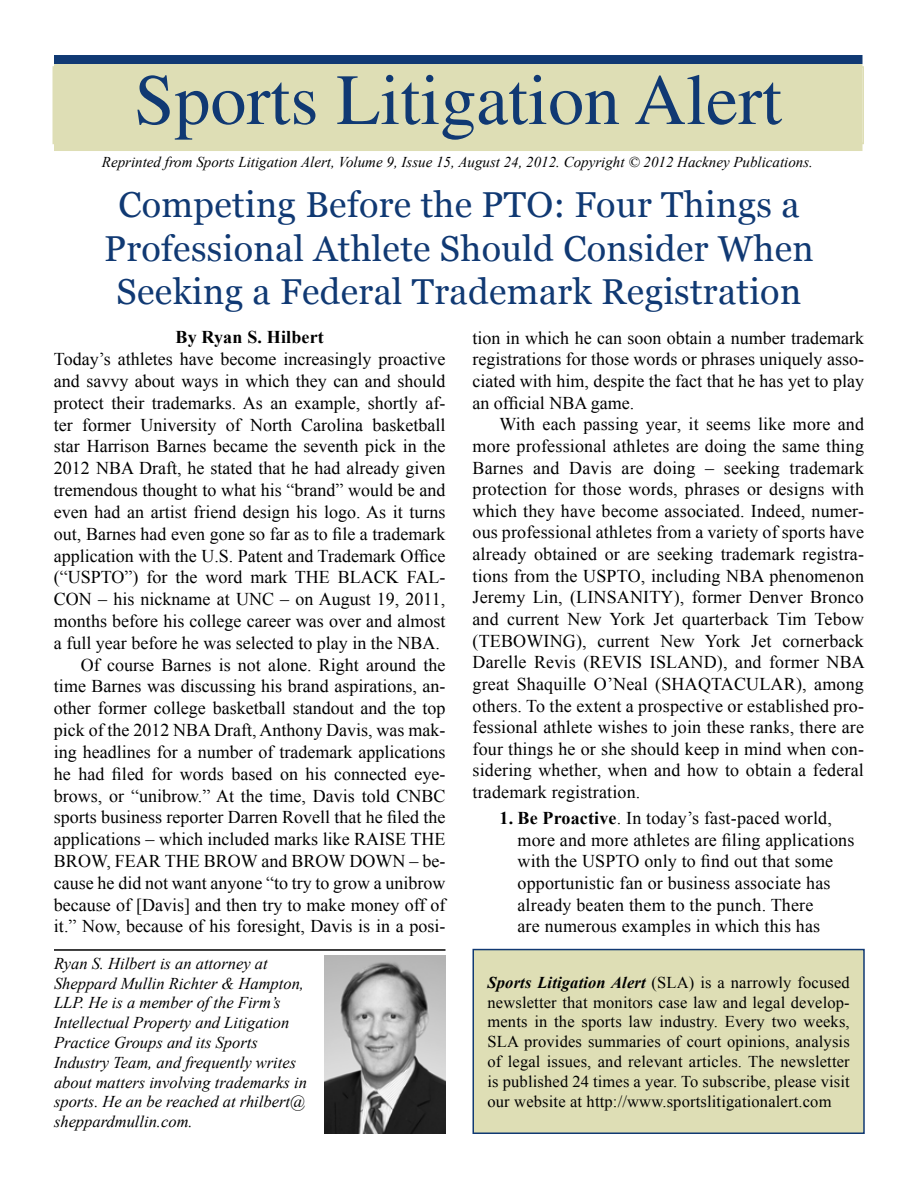
<style>
.page{position:relative;width:918px;height:1188px;background:#fff}
.page>*{position:absolute;margin:0;border:0;box-sizing:border-box;transform-origin:0 0}
.t1{font:72px "Times";color:#103973}
.t2{font:36px/43.2px "Georgia";letter-spacing:.01em;color:#103973;text-align:center}
.t3{font:18px/21.6px "Times New Roman";color:#000;text-align:justify}
.t4{font:700 18px "Times New Roman";letter-spacing:.01em;color:#000}
.t5{font:16.5px/19.8px "Times New Roman";letter-spacing:.01em;color:#000;text-align:justify}
.t6{font:italic 16.5px/19.8px "Times New Roman";color:#000}
.t7{font:italic 15px "Times New Roman";color:#000}
.s1{font-weight:700}
.s2{font-weight:700;font-style:italic}
</style>
<div class="page">
<hr style="left:54px;top:949px;width:392px;height:2px;background:#000">
<div style="left:54px;top:55px;width:808px;height:9px;background:#103973"></div>
<div style="left:54px;top:64px;width:808px;height:87px;background:#dedeb5"></div>
<img style="left:324px;top:956px;width:122px;height:178px">
<div style="left:473px;top:950px;width:391px;height:183px;background:#dedeb5"></div>
<div style="left:472px;top:949px;width:393px;height:185px;border:2px solid #103973"></div>
<h1 class="t1" style="left:134px;top:59px;width:649px">Sports Litigation Alert</h1>
<p class="t7" style="left:102px;top:152px;width:713px">Reprinted from Sports Litigation Alert, Volume 9, Issue 15, August 24, 2012. Copyright © 2012 Hackney Publications.</p>
<h2 class="t2" style="left:104px;top:184px;width:711px">Competing Before the PTO: Four Things a<br>Professional Athlete Should Consider When<br>Seeking a Federal Trademark Registration</h2>
<p class="t4" style="left:176px;top:325px;width:150px">By Ryan S. Hilbert</p>
<p class="t3" style="left:54px;top:348px;width:393px">Today’s athletes have become increasingly proactive</p>
<p class="t3" style="left:54px;top:370px;width:393px">and savvy about ways in which they can and should</p>
<p class="t3" style="left:54px;top:392px;width:393px">protect their trademarks. As an example, shortly af-</p>
<p class="t3" style="left:54px;top:414px;width:393px">ter former University of North Carolina basketball</p>
<p class="t3" style="left:54px;top:435px;width:393px">star Harrison Barnes became the seventh pick in the</p>
<p class="t3" style="left:54px;top:457px;width:393px">2012 NBA Draft, he stated that he had already given</p>
<p class="t3" style="left:54px;top:479px;width:393px">tremendous thought to what his “brand” would be and</p>
<p class="t3" style="left:54px;top:501px;width:393px">even had an artist friend design his logo. As it turns</p>
<p class="t3" style="left:54px;top:523px;width:393px">out, Barnes had even gone so far as to file a trademark</p>
<p class="t3" style="left:54px;top:544px;width:393px">application with the U.S. Patent and Trademark Office</p>
<p class="t3" style="left:54px;top:566px;width:393px">(“USPTO”) for the word mark THE BLACK FAL-</p>
<p class="t3" style="left:54px;top:588px;width:393px">CON – his nickname at UNC – on August 19, 2011,</p>
<p class="t3" style="left:54px;top:610px;width:393px">months before his college career was over and almost</p>
<p class="t3" style="left:54px;top:632px;width:387px">a full year before he was selected to play in the NBA.</p>
<p class="t3" style="left:81px;top:654px;width:366px">Of course Barnes is not alone. Right around the</p>
<p class="t3" style="left:54px;top:675px;width:393px">time Barnes was discussing his brand aspirations, an-</p>
<p class="t3" style="left:54px;top:697px;width:393px">other former college basketball standout and the top</p>
<p class="t3" style="left:54px;top:719px;width:393px">pick of the 2012 NBA Draft, Anthony Davis, was mak-</p>
<p class="t3" style="left:54px;top:741px;width:393px">ing headlines for a number of trademark applications</p>
<p class="t3" style="left:54px;top:763px;width:393px">he had filed for words based on his connected eye-</p>
<p class="t3" style="left:54px;top:784px;width:393px">brows, or “unibrow.” At the time, Davis told CNBC</p>
<p class="t3" style="left:54px;top:806px;width:393px">sports business reporter Darren Rovell that he filed the</p>
<p class="t3" style="left:54px;top:828px;width:393px">applications – which included marks like RAISE THE</p>
<p class="t3" style="left:54px;top:850px;width:393px">BROW, FEAR THE BROW and BROW DOWN – be-</p>
<p class="t3" style="left:54px;top:872px;width:393px">cause he did not want anyone “to try to grow a unibrow</p>
<p class="t3" style="left:54px;top:894px;width:393px">because of [Davis] and then try to make money off of</p>
<p class="t3" style="left:54px;top:915px;width:393px">it.” Now, because of his foresight, Davis is in a posi-</p>
<p class="t6" style="left:54px;top:953px;width:254px">Ryan S. Hilbert is an attorney at Sheppard Mullin Richter &amp; Hampton, LLP. He is a member of the Firm’s Intellectual Property and Litigation Practice Groups and its Sports Industry Team, and frequently writes about matters involving trademarks in sports. He an be reached at rhilbert@ sheppardmullin.com.</p>
<p class="t3" style="left:472px;top:327px;width:393px">tion in which he can soon obtain a number trademark registrations for those words or phrases uniquely asso&shy;ciated with him, despite the fact that he has yet to play an official NBA game.</p>
<p class="t3" style="left:472px;top:413px;width:394px;text-indent:27px">With each passing year, it seems like more and more professional athletes are doing the same thing Barnes and Davis are doing – seeking trademark protection for those words, phrases or designs with which they have become associated. Indeed, numer&shy;ous professional athletes from a variety of sports have already obtained or are seeking trademark registra&shy;tions from the USPTO, including NBA phenomenon Jeremy Lin, (LINSANITY), former Denver Bronco and current New York Jet quarterback Tim Tebow (TEBOWING), current New York Jet cornerback Darelle Revis (REVIS ISLAND), and former NBA great Shaquille O’Neal (SHAQTACULAR), among others. To the extent a prospective or established pro&shy;fessional athlete wishes to join these ranks, there are four things he or she should keep in mind when con&shy;sidering whether, when and how to obtain a federal trademark registration.</p>
<p class="t3" style="left:517px;top:807px;width:338px;text-align:left;text-indent:-18px"><span class="s1">1. Be Proactive</span>. In today’s fast-paced world, more and more athletes are filing applications with the USPTO only to find out that some opportunistic fan or business associate has already beaten them to the punch. There<br>are numerous examples in which this has</p>
<p class="t5" style="left:488px;top:972px;width:364px"><span class="s2">Sports Litigation Alert</span> (SLA) is a narrowly focused newsletter that monitors case law and legal develop&shy;ments in the sports law industry. Every two weeks, SLA provides summaries of court opinions, analysis of legal issues, and relevant articles. The newsletter is published 24 times a year. To subscribe, please visit our website at http://www.sportslitigationalert.com</p>
</div>
